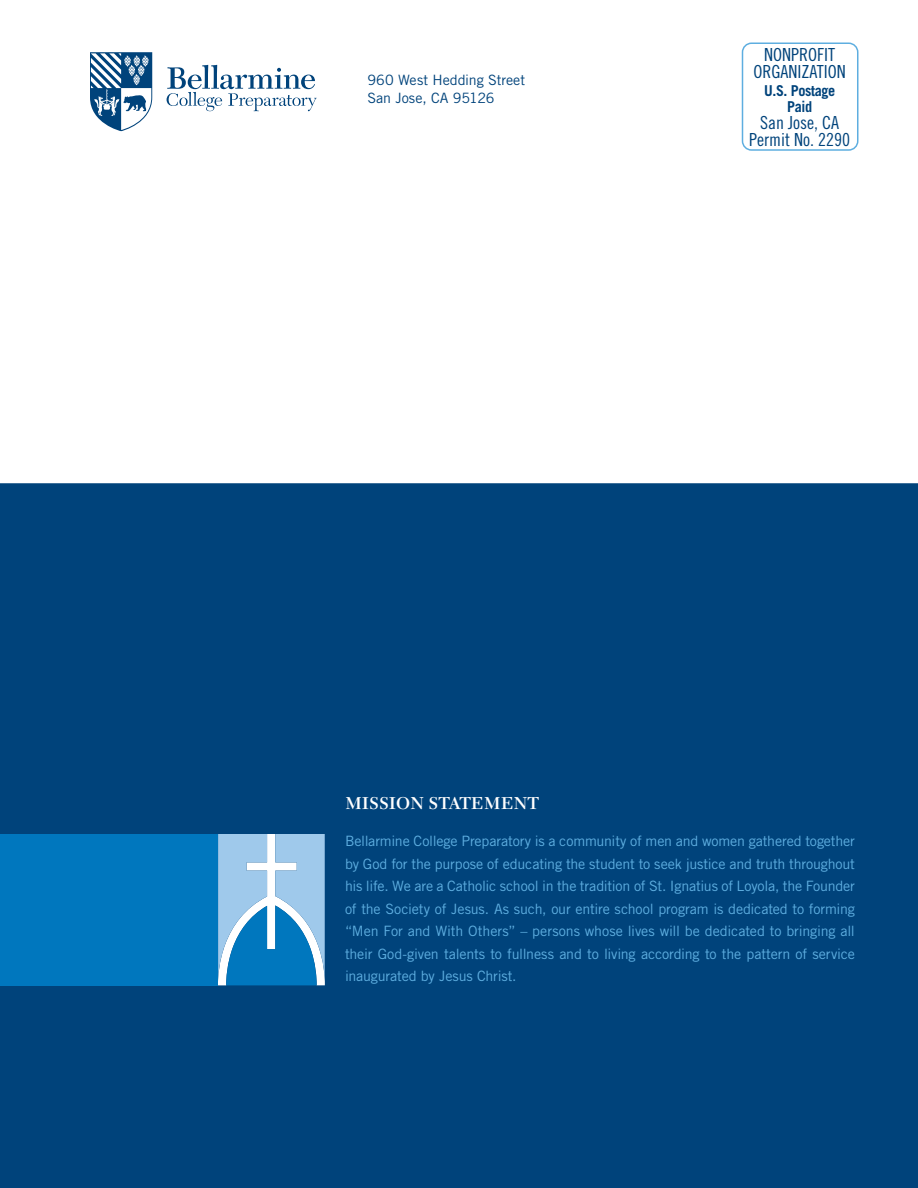
<style>
.page{position:relative;width:918px;height:1188px;background:#fff}
.page>*{position:absolute;margin:0;border:0;box-sizing:border-box;transform-origin:0 0}
.t1{font:18px/16.5px "Trade Gothic LT Std Cn 18";color:#00437b;text-align:center}
.t2{font:600 18px "New Caledonia LT Std";letter-spacing:-.005em;color:#fff}
.t3{font:700 15px/16.5px "Trade Gothic LT Std";letter-spacing:-.025em;color:#00437b;text-align:center;scale:.95 1}
.t4{font:14.25px/22.5px "Trade Gothic LT Std";letter-spacing:-.01em;color:#5eaee0;text-align:justify}
.t5{font:14.25px/18px "Trade Gothic LT Std";letter-spacing:-.005em;color:#00437b}
</style>
<div class="page">
<div style="left:0;top:483px;width:918px;height:705px;background:#00437b"></div>
<div style="left:0;top:834px;width:218px;height:151px;background:#0077be"></div>
<svg style="left:167px;top:65px;width:150px;height:46px"></svg>
<svg style="left:90px;top:52px;width:62px;height:79px"></svg>
<svg style="left:218px;top:834px;width:107px;height:151px"></svg>
<div style="left:742px;top:43px;width:116px;height:108px;border:2px solid #5eaee0;border-radius:9px"></div>
<p class="t5" style="left:368px;top:71px;width:159px">960 West Hedding Street<br>San Jose, CA 95126</p>
<p class="t1" style="left:754px;top:47px;width:94px">NONPROFIT<br>ORGANIZATION</p>
<p class="t3" style="left:764px;top:82px;width:77px">U.S. Postage<br>Paid</p>
<p class="t1" style="left:749px;top:114px;width:102px">San Jose, CA<br>Permit No. 2290</p>
<p class="t2" style="left:345px;top:792px;width:196px">MISSION STATEMENT</p>
<p class="t4" style="left:345px;top:830px;width:512px">Bellarmine College Preparatory is a community of men and women gathered together by God for the purpose of educating the student to seek justice and truth throughout his life. We are a Catholic school in the tradition of St. Ignatius of Loyola, the Founder of the Society of Jesus. As such, our entire school program is dedicated to forming “Men For and With Others” – persons whose lives will be dedicated to bringing all their God-given talents to fullness and to living according to the pattern of service inaugurated by Jesus Christ.</p>
</div>
